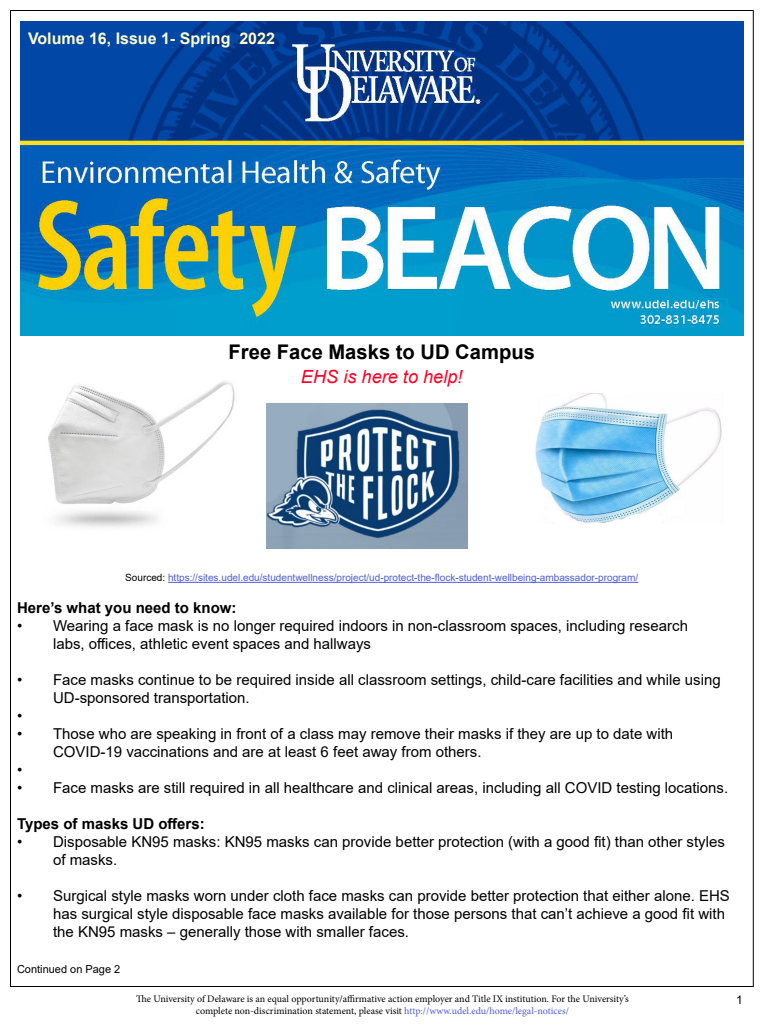
<style>
.page{position:relative;width:768px;height:1024px;background:#fff}
.page>*{position:absolute;margin:0;border:0;box-sizing:border-box;transform-origin:0 0}
.t1{font:700 20.2px "Arial";color:#000}
.t2{font:italic 18.2px "Arial";color:#ff0026}
.t3{font:700 16px "Arial";color:#fcfcce}
.t4{font:15px/18px "Arial";color:#000}
.t5{font:700 15px "Arial";color:#000}
.t6{font:12px "Arial";color:#000}
.t7{font:11px "Arial";color:#000}
.t8{font:10px "Minion Pro";letter-spacing:-.005em;color:#000}
.t9{font:10px "Arial";color:#4f5cd6}
.s1{color:#000}
.s2{color:#4f5cd6}
</style>
<div class="page">
<img style="left:20px;top:22px;width:724px;height:314px">
<div style="left:604px;top:298px;width:124px;height:32px;border:2px solid #019ccc"></div>
<img style="left:535px;top:393px;width:187px;height:130px">
<img style="left:48px;top:381px;width:187px;height:146px">
<hr style="left:168px;top:582px;width:470px;height:1px;background:#4f5cd6">
<img style="left:266px;top:404px;width:201px;height:145px">
<p class="t3" style="left:28px;top:27px;width:248px">Volume 16, Issue 1- Spring 2022</p>
<p class="t1" style="left:229px;top:338px;width:308px">Free Face Masks to UD Campus</p>
<p class="t2" style="left:301px;top:365px;width:163px">EHS is here to help!</p>
<p class="t9" style="left:125px;top:571px;width:514px"><span class="s1">Sourced:</span> https://sites.udel.edu/studentwellness/project/ud-protect-the-flock-student-wellbeing-ambassador-program/</p>
<p class="t5" style="left:17px;top:597px;width:221px">Here’s what you need to know:</p>
<p class="t4" style="left:17px;top:617px;width:672px">• Wearing a face mask is no longer required indoors in non-classroom spaces, including research</p>
<p class="t4" style="left:53px;top:635px;width:320px">labs, offices, athletic event spaces and hallways</p>
<p class="t4" style="left:53px;top:671px;width:669px;text-indent:-36px">• Face masks continue to be required inside all classroom settings, child-care facilities and while using<br>UD-sponsored transportation.</p>
<p class="t4" style="left:17px;top:707px;width:7px">•</p>
<p class="t4" style="left:53px;top:725px;width:622px;text-indent:-36px">• Those who are speaking in front of a class may remove their masks if they are up to date with<br>COVID-19 vaccinations and are at least 6 feet away from others.</p>
<p class="t4" style="left:17px;top:761px;width:7px">•</p>
<p class="t4" style="left:17px;top:779px;width:713px">• Face masks are still required in all healthcare and clinical areas, including all COVID testing locations.</p>
<p class="t5" style="left:17px;top:813px;width:189px">Types of masks UD offers:</p>
<p class="t4" style="left:53px;top:833px;width:673px;text-indent:-36px">• Disposable KN95 masks: KN95 masks can provide better protection (with a good fit) than other styles of masks.</p>
<p class="t4" style="left:53px;top:887px;width:678px;text-indent:-36px">• Surgical style masks worn under cloth face masks can provide better protection that either alone. EHS has surgical style disposable face masks available for those persons that can’t achieve a good fit with the KN95 masks – generally those with smaller faces.</p>
<p class="t7" style="left:17px;top:961px;width:105px">Continued on Page 2</p>
<p class="t8" style="left:136px;top:993px;width:494px">The University of Delaware is an equal opportunity/affirmative action employer and Title IX institution. For the University’s</p>
<p class="t8" style="left:196px;top:1005px;width:375px">complete non-discrimination statement, please visit <span class="s2">http://www.udel.edu/home/legal-notices/</span></p>
<p class="t6" style="left:736px;top:992px;width:8px">1</p>
</div>
